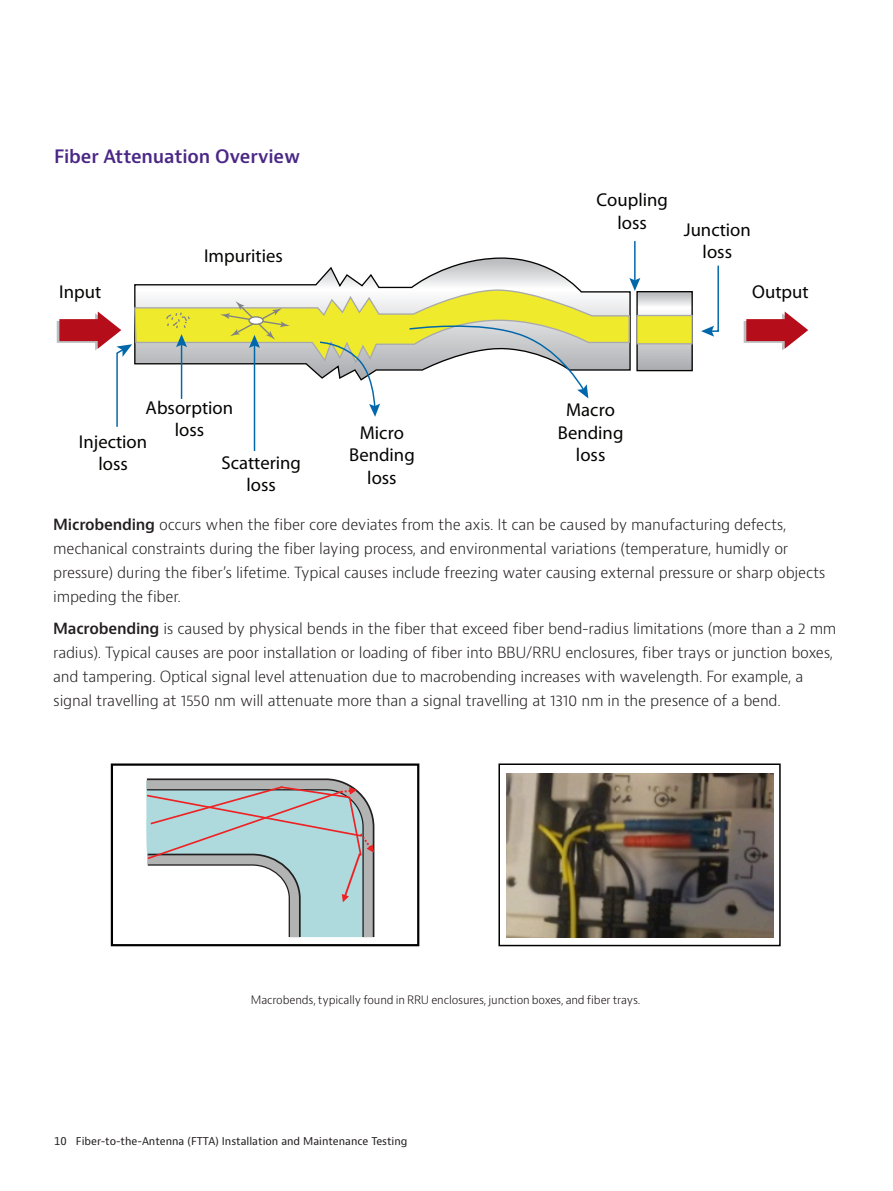
<style>
.page{position:relative;width:893px;height:1191px;background:#fff}
.page>*{position:absolute;margin:0;border:0;box-sizing:border-box;transform-origin:0 0}
.t1{font:18.6px/22.4px "Myriad Pro";color:#040503;text-align:center}
.t2{font:600 18px "Bernino Sans";letter-spacing:-.01em;color:#4a2785}
.t3{font:300 15px/24px "Bernino Sans";letter-spacing:-.015em;color:#231f20}
.t4{font:300 11.25px "Bernino Sans";letter-spacing:-.01em;color:#110a0c}
.t5{font:10.5px "Bernino Sans";color:#231f20}
.s1{font-weight:600}
</style>
<div class="page">
<svg style="left:640px;top:293px;width:51px;height:76px"></svg>
<div style="left:636px;top:291px;width:57px;height:80px;border:1px solid #040503"></div>
<svg style="left:321px;top:257px;width:245px;height:21px"></svg>
<svg style="left:744px;top:311px;width:64px;height:39px"></svg>
<div style="left:637px;top:315px;width:55px;height:29px;background:#efea2c"></div>
<div style="left:636px;top:315px;width:57px;height:29px;border:1px solid #a8a9ad"></div>
<hr style="left:634px;top:241px;width:2px;height:41px;background:#0067aa">
<svg style="left:701px;top:265px;width:18px;height:72px"></svg>
<hr style="left:254px;top:344px;width:1px;height:107px;background:#0067aa">
<svg style="left:57px;top:278px;width:583px;height:150px"></svg>
<div style="left:111px;top:763px;width:308px;height:183px;border:2px solid #000"></div>
<div style="left:498px;top:763px;width:283px;height:183px;border:2px solid #000"></div>
<img style="left:506px;top:774px;width:267px;height:163px">
<svg style="left:136px;top:778px;width:241px;height:169px"></svg>
<p class="t2" style="left:54px;top:145px;width:248px">Fiber Attenuation Overview</p>
<p class="t1" style="left:59px;top:280px;width:43px">Input</p>
<p class="t1" style="left:204px;top:244px;width:80px">Impurities</p>
<p class="t1" style="left:146px;top:396px;width:89px">Absorption loss</p>
<p class="t1" style="left:221px;top:451px;width:81px">Scattering loss</p>
<p class="t1" style="left:79px;top:430px;width:70px">Injection loss</p>
<p class="t1" style="left:349px;top:421px;width:67px">Micro<br>Bending loss</p>
<p class="t1" style="left:596px;top:189px;width:73px">Coupling loss</p>
<p class="t1" style="left:684px;top:218px;width:69px">Junction loss</p>
<p class="t1" style="left:752px;top:280px;width:58px">Output</p>
<p class="t1" style="left:558px;top:398px;width:67px">Macro<br>Bending loss</p>
<p class="t3" style="left:53px;top:512px;width:774px"><span class="s1">Microbending</span> occurs when the fiber core deviates from the axis. It can be caused by manufacturing defects, mechanical constraints during the fiber laying process, and environmental variations (temperature, humidly or pressure) during the fiber’s lifetime. Typical causes include freezing water causing external pressure or sharp objects impeding the fiber.</p>
<p class="t3" style="left:53px;top:617px;width:785px"><span class="s1">Macrobending</span> is caused by physical bends in the fiber that exceed fiber bend-radius limitations (more than a 2 mm radius). Typical causes are poor installation or loading of fiber into BBU/RRU enclosures, fiber trays or junction boxes, and tampering. Optical signal level attenuation due to macrobending increases with wavelength. For example, a signal travelling at 1550 nm will attenuate more than a signal travelling at 1310 nm in the presence of a bend.</p>
<p class="t4" style="left:251px;top:993px;width:391px">Macrobends, typically found in RRU enclosures, junction boxes, and fiber trays.</p>
<p class="t5" style="left:54px;top:1134px;width:355px">10 Fiber-to-the-Antenna (FTTA) Installation and Maintenance Testing</p>
</div>
